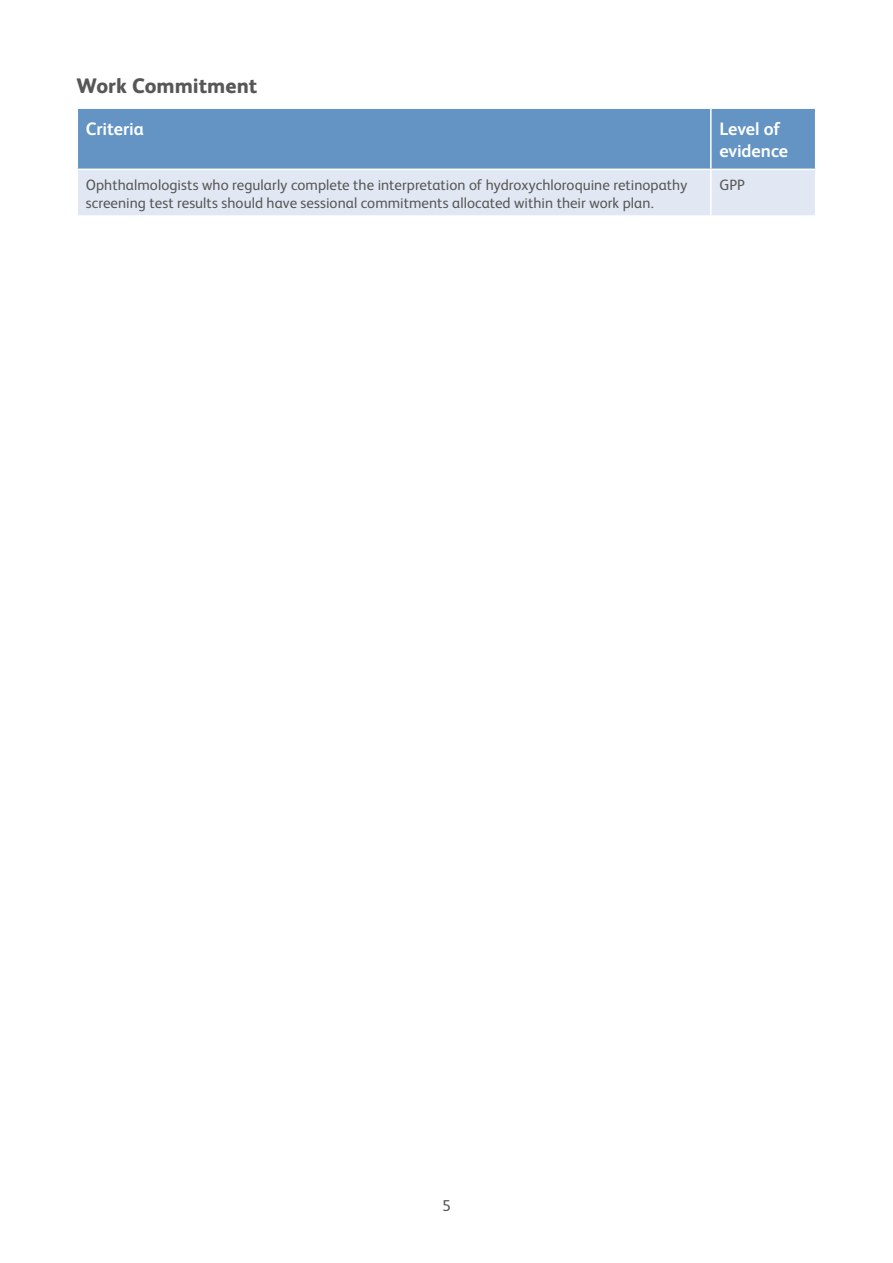
<style>
.page{position:relative;width:893px;height:1263px;background:#fff}
.page>*{position:absolute;margin:0;border:0;box-sizing:border-box;transform-origin:0 0}
.t1{font:800 21px "FS Albert";color:#575756}
.t2{font:700 18px/21.6px "FS Albert";letter-spacing:-.005em;color:#fff}
.t3{font:15.75px "FS Albert";color:#575756}
.t4{font:15px/18px "FS Albert";letter-spacing:.005em;color:#575756}
</style>
<div class="page">
<svg style="left:78px;top:109px;width:737px;height:106px;background:#99b8d8"></svg>
<hr style="left:710px;top:109px;width:2px;height:60px;background:#fff">
<hr style="left:710px;top:170px;width:2px;height:45px;background:#fff">
<hr style="left:77px;top:169px;width:634px;height:1px;background:#fff">
<hr style="left:711px;top:169px;width:105px;height:1px;background:#fff">
<h1 class="t1" style="left:77px;top:73px;width:182px">Work Commitment</h1>
<p class="t2" style="left:86px;top:118px;width:59px">Criteria</p>
<p class="t2" style="left:719px;top:118px;width:70px">Level of evidence</p>
<p class="t4" style="left:86px;top:175px;width:603px">Ophthalmologists who regularly complete the interpretation of hydroxychloroquine retinopathy screening test results should have sessional commitments allocated within their work plan.</p>
<p class="t4" style="left:719px;top:175px;width:27px">GPP</p>
<p class="t3" style="left:442px;top:1197px;width:10px">5</p>
</div>
